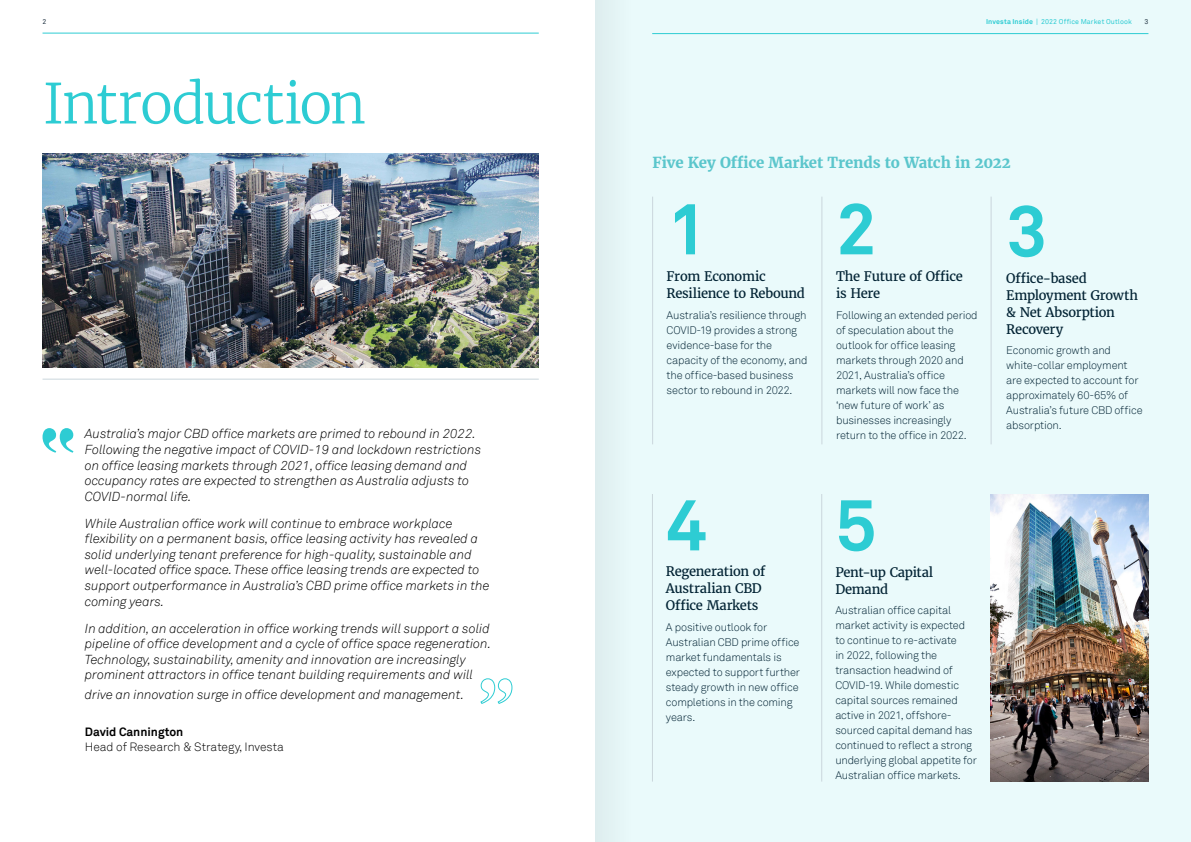
<style>
.page{position:relative;width:1191px;height:842px;background:#fff}
.page>*{position:absolute;margin:0;border:0;box-sizing:border-box;transform-origin:0 0}
.t1{font:700 72px "Akkurat TT";color:#2dccd3}
.t2{font:300 55px "Merriweather";letter-spacing:-.035em;color:#2dccd3}
.t3{font:700 15px "Merriweather";letter-spacing:-.01em;color:#5bc6cc}
.t4{font:italic 300 13px/15.6px "Akkurat TT";color:#000}
.t5{font:13px/17px "Merriweather";letter-spacing:-.02em;color:#022334}
.t6{font:300 12px "Akkurat TT";color:#000}
.t7{font:700 12px "Akkurat TT";color:#000}
.t8{font:300 11px/15px "Akkurat TT";letter-spacing:-.015em;color:#022334}
.t9{font:7px "Akkurat TT";letter-spacing:.02em;color:#2dccd3}
.t10{font:7px "Akkurat TT";color:#253746}
.s1{font-weight:700}
</style>
<div class="page">
<div style="left:595px;top:0;width:596px;height:842px;background:#eafafb"></div>
<img style="left:43px;top:153px;width:496px;height:214px">
<svg style="left:43px;top:428px;width:30px;height:25px"></svg>
<hr style="left:43px;top:379px;width:496px;height:1px;background:#cad6dc">
<hr style="left:821px;top:197px;width:1px;height:247px;background:#cad6dc">
<hr style="left:652px;top:197px;width:1px;height:247px;background:#cad6dc">
<hr style="left:990px;top:197px;width:1px;height:247px;background:#cad6dc">
<hr style="left:821px;top:494px;width:1px;height:288px;background:#cad6dc">
<hr style="left:652px;top:494px;width:1px;height:288px;background:#cad6dc">
<svg style="left:480px;top:678px;width:33px;height:26px"></svg>
<img style="left:990px;top:494px;width:158px;height:288px">
<hr style="left:43px;top:33px;width:496px;height:1px;background:#2dccd3">
<hr style="left:652px;top:33px;width:496px;height:1px;background:#2dccd3">
<div style="left:595px;top:0;width:49px;height:842px;background:#e5f5f6"></div>
<p class="t10" style="left:43px;top:17px;width:5px">2</p>
<p class="t9" style="left:986px;top:17px;width:147px"><span class="s1">Investa Inside</span> | 2022 Office Market Outlook</p>
<p class="t10" style="left:1144px;top:17px;width:5px">3</p>
<h2 class="t2" style="left:43px;top:69px;width:325px">Introduction</h2>
<p class="t4" style="left:85px;top:426px;width:398px">Australia’s major CBD office markets are primed to rebound in 2022.<br>Following the negative impact of COVID-19 and lockdown restrictions on office leasing markets through 2021, office leasing demand and occupancy rates are expected to strengthen as Australia adjusts to COVID-normal life.</p>
<p class="t4" style="left:85px;top:515px;width:406px">While Australian office work will continue to embrace workplace flexibility on a permanent basis, office leasing activity has revealed a solid underlying tenant preference for high-quality, sustainable and well-located office space. These office leasing trends are expected to support outperformance in Australia’s CBD prime office markets in the coming years.</p>
<p class="t4" style="left:85px;top:620px;width:408px">In addition, an acceleration in office working trends will support a solid pipeline of office development and a cycle of office space regeneration.<br>Technology, sustainability, amenity and innovation are increasingly prominent attractors in office tenant building requirements and will</p>
<p class="t4" style="left:85px;top:686px;width:381px">drive an innovation surge in office development and management.</p>
<p class="t7" style="left:85px;top:724px;width:100px">David Cannington</p>
<p class="t6" style="left:85px;top:740px;width:200px">Head of Research &amp; Strategy, Investa</p>
<h3 class="t3" style="left:652px;top:153px;width:360px">Five Key Office Market Trends to Watch in 2022</h3>
<h1 class="t1" style="left:666px;top:185px;width:43px">1</h1>
<p class="t5" style="left:666px;top:268px;width:140px">From Economic<br>Resilience to Rebound</p>
<p class="t8" style="left:666px;top:308px;width:142px">Australia’s resilience through<br>COVID-19 provides a strong evidence-base for the capacity of the economy, and the office-based business sector to rebound in 2022.</p>
<h1 class="t1" style="left:666px;top:481px;width:43px">4</h1>
<p class="t5" style="left:666px;top:563px;width:101px">Regeneration of<br>Australian CBD<br>Office Markets</p>
<p class="t8" style="left:666px;top:619px;width:136px">A positive outlook for<br>Australian CBD prime office market fundamentals is expected to support further steady growth in new office completions in the coming years.</p>
<h1 class="t1" style="left:836px;top:185px;width:43px">2</h1>
<p class="t5" style="left:836px;top:268px;width:128px">The Future of Office is Here</p>
<p class="t8" style="left:836px;top:308px;width:143px">Following an extended period of speculation about the outlook for office leasing markets through 2020 and<br>2021, Australia’s office markets will now face the ‘new future of work’ as businesses increasingly return to the office in 2022.</p>
<h1 class="t1" style="left:835px;top:481px;width:43px">5</h1>
<p class="t5" style="left:835px;top:563px;width:99px">Pent-up Capital<br>Demand</p>
<p class="t8" style="left:835px;top:603px;width:143px">Australian office capital market activity is expected to continue to re-activate<br>in 2022, following the transaction headwind of<br>COVID-19. While domestic capital sources remained active in 2021, offshore&shy;sourced capital demand has continued to reflect a strong underlying global appetite for<br>Australian office markets.</p>
<h1 class="t1" style="left:1006px;top:187px;width:43px">3</h1>
<p class="t5" style="left:1006px;top:269px;width:133px">Office-based<br>Employment Growth &amp; Net Absorption<br>Recovery</p>
<p class="t8" style="left:1006px;top:343px;width:138px">Economic growth and white-collar employment are expected to account for approximately 60-65% of<br>Australia’s future CBD office absorption.</p>
</div>
